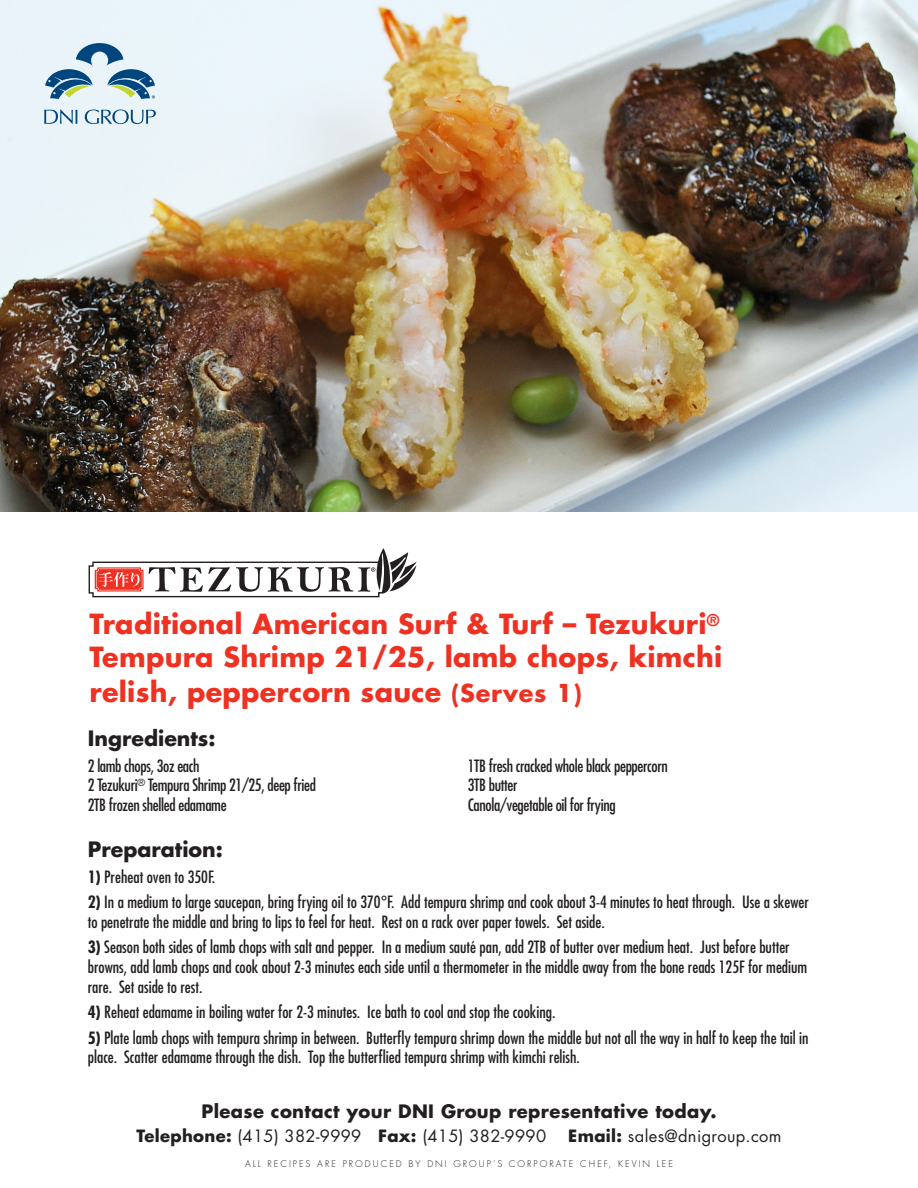
<style>
.page{position:relative;width:918px;height:1188px;background:#fff}
.page>*{position:absolute;margin:0;border:0;box-sizing:border-box;transform-origin:0 0}
.t1{font:700 27px/32.4px "Futura";letter-spacing:.01em;color:#ef3122}
.t2{font:700 20.7px "Futura";color:#231f20}
.t3{font:700 18px "Futura";letter-spacing:.02em;color:#231f20}
.t4{font:condensed 16.5px/19.8px "Futura";color:#231f20}
.t5{font:condensed 16.5px "Futura";letter-spacing:-.02em;color:#231f20}
.t6{font:16.5px "Futura";letter-spacing:.02em;color:#231f20}
.t7{font:300 9px "Futura";letter-spacing:.22em;color:#231f20}
.s1{font-size:24px}
.s2{font-weight:700}
</style>
<div class="page">
<img style="left:0;top:0;width:918px;height:511px">
<svg style="left:88px;top:548px;width:329px;height:50px"></svg>
<svg style="left:44px;top:110px;width:33px;height:14px"></svg>
<svg style="left:85px;top:110px;width:71px;height:14px"></svg>
<svg style="left:45px;top:43px;width:110px;height:56px;background:#9fbccc"></svg>
<p class="t1" style="left:90px;top:607px;width:634px">Traditional American Surf &amp; Turf – Tezukuri<sup>®<br></sup>Tempura Shrimp 21/25, lamb chops, kimchi</p>
<p class="t1" style="left:90px;top:675px;width:494px">relish, peppercorn sauce <span class="s1">(Serves 1)</span></p>
<p class="t2" style="left:88px;top:724px;width:129px">Ingredients:</p>
<p class="t5" style="left:88px;top:755px;width:113px">2 lamb chops, 3oz each</p>
<p class="t5" style="left:88px;top:775px;width:230px">2 Tezukuri<sup>®</sup> Tempura Shrimp 21/25, deep fried</p>
<p class="t5" style="left:88px;top:795px;width:140px">2TB frozen shelled edamame</p>
<p class="t5" style="left:468px;top:755px;width:202px">1TB fresh cracked whole black peppercorn</p>
<p class="t5" style="left:468px;top:775px;width:51px">3TB butter</p>
<p class="t5" style="left:468px;top:795px;width:149px">Canola/vegetable oil for frying</p>
<p class="t2" style="left:88px;top:835px;width:137px">Preparation:</p>
<p class="t4" style="left:88px;top:866px;width:129px"><span class="s2">1)</span> Preheat oven to 350F.</p>
<p class="t4" style="left:88px;top:892px;width:722px"><span class="s2">2)</span> In a medium to large saucepan, bring frying oil to 370°F. Add tempura shrimp and cook about 3-4 minutes to heat through. Use a skewer to penetrate the middle and bring to lips to feel for heat. Rest on a rack over paper towels. Set aside.</p>
<p class="t4" style="left:88px;top:937px;width:721px"><span class="s2">3)</span> Season both sides of lamb chops with salt and pepper. In a medium sauté pan, add 2TB of butter over medium heat. Just before butter browns, add lamb chops and cook about 2-3 minutes each side until a thermometer in the middle away from the bone reads 125F for medium rare. Set aside to rest.</p>
<p class="t4" style="left:88px;top:1002px;width:469px"><span class="s2">4)</span> Reheat edamame in boiling water for 2-3 minutes. Ice bath to cool and stop the cooking.</p>
<p class="t4" style="left:88px;top:1027px;width:722px"><span class="s2">5)</span> Plate lamb chops with tempura shrimp in between. Butterfly tempura shrimp down the middle but not all the way in half to keep the tail in place. Scatter edamame through the dish. Top the butterflied tempura shrimp with kimchi relish.</p>
<p class="t3" style="left:201px;top:1099px;width:517px">Please contact your DNI Group representative today.</p>
<p class="t6" style="left:136px;top:1125px;width:411px"><span class="s2">Telephone:</span> (415) 382-9999 <span class="s2">Fax:</span> (415) 382-9990</p>
<p class="t6" style="left:568px;top:1125px;width:215px"><span class="s2">Email:</span> sales@dnigroup.com</p>
<p class="t7" style="left:245px;top:1158px;width:429px">ALL RECIPES ARE PRODUCED BY DNI GROUP’S CORPORATE CHEF, KEVIN LEE</p>
</div>
